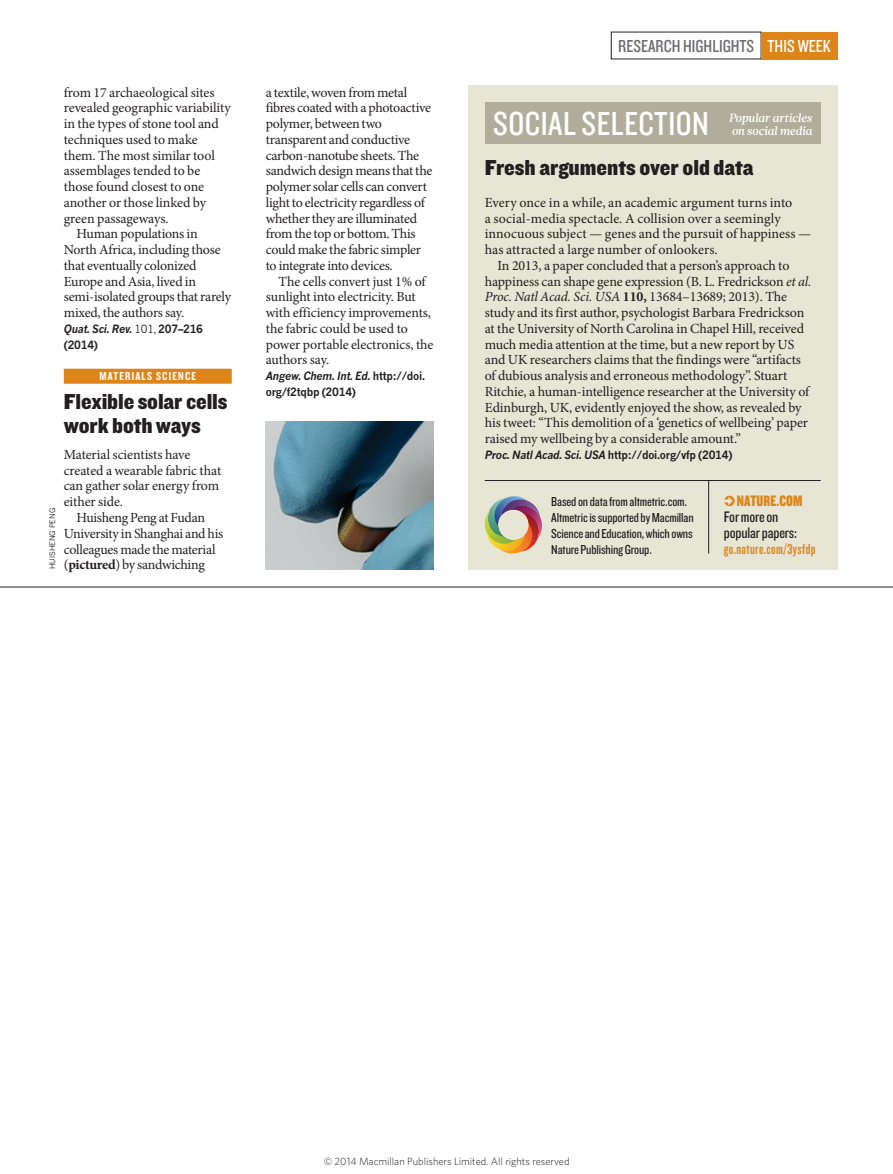
<style>
.page{position:relative;width:893px;height:1174px;background:#fff}
.page>*{position:absolute;margin:0;border:0;box-sizing:border-box;transform-origin:0 0}
.SECTION_HEADING_BOXE{font:34.5px "Knockout 29 Junior Ltweight";letter-spacing:.015em;color:#fff}
.t1{font:25.95px "Myriad Pro";letter-spacing:-.01em;color:#231f20}
.RES_HIGH_HEAD_15{font:22.5px/23.7px "Knockout 71 Full Middlewt";letter-spacing:-.005em;color:#231f20}
.t2{font:18px "Knockout 29 Junior Ltweight";color:#6c6d70}
.WEB_BOX_TEXT{font:15.75px/15.8px "Knockout 29 Junior Ltweight";letter-spacing:-.01em;color:#231f20}
.WEB_BOX_NATURE{font:15.75px "Knockout 69 Full Liteweight";letter-spacing:.01em;color:#dd8519}
.WEB_BOX_URL{font:15px "Knockout 48 Featherweight";letter-spacing:.03em;color:#dd8519}
.BODY_TEXT_R_L_INDENT{font:13.95px/15.8px "Minion Pro";letter-spacing:-.015em;color:#231f20}
.BODY_TEXT_R_L_1ST_PA{font:13.95px/15.8px "Minion Pro";color:#231f20}
.WEB_BOX_TEXT-2{font:13.5px/15.8px "Knockout 29 Junior Ltweight";letter-spacing:-.01em;color:#231f20}
.t3{font:italic 500 12px/13.5px "Glosa Math";letter-spacing:-.01em;color:#fff}
.BRIEFS_SUBJECT_STRAP{font:12px "Knockout 49 Liteweight";letter-spacing:.1em;color:#fff}
.BRIEFS_PAPER{font:700 11.25px/15.8px "News Gothic MTOT";letter-spacing:-.02em;color:#231f20;scale:.95 1}
.BRIEFS_PAPER-2{font:italic 700 11.25px/15.8px "News Gothic MTOT";letter-spacing:-.02em;color:#231f20;scale:.95 1}
.t4{font:300 10.5px "Whitney";color:#1d1d1b}
.PIC_CREDIT{font:7.5px "News Gothic MTOT";color:#231f20}
.s1{font-weight:400;font-style:normal}
.s2{font-style:normal}
.s3{font-weight:700}
.s4{font-style:italic}
.s5{color:#fff}
</style>
<div class="page">
<div style="left:468px;top:85px;width:370px;height:484px;background:#e7e5d4"></div>
<img style="left:485px;top:496px;width:57px;height:57px">
<div style="left:724px;top:496px;width:11px;height:10px;background:#dd8519;border-radius:50%"></div>
<svg style="left:724px;top:496px;width:9px;height:9px"></svg>
<hr style="left:485px;top:480px;width:336px;height:1px;background:#231f20">
<hr style="left:708px;top:480px;width:1px;height:73px;background:#231f20">
<div style="left:485px;top:102px;width:336px;height:42px;background:#b0ae9a"></div>
<div style="left:64px;top:369px;width:168px;height:15px;background:#dd8519"></div>
<img style="left:266px;top:421px;width:168px;height:148px">
<div style="left:761px;top:32px;width:77px;height:27px;background:#dd8519"></div>
<hr style="left:0;top:587px;width:893px;height:1px;background:#231f20">
<p class="PIC_CREDIT" style="left:48px;top:569px;width:63px;rotate:-90deg">HUISHENG PENG</p>
<p class="BODY_TEXT_R_L_INDENT" style="left:64px;top:84px;width:168px">from 17 archaeological sites revealed geographic variability in the types of stone tool and techniques used to make them. The most similar tool assemblages tended to be those found closest to one another or those linked by green passageways.</p>
<p class="BODY_TEXT_R_L_INDENT" style="left:64px;top:226px;width:169px;text-indent:13px">Human populations in<br>North Africa, including those that eventually colonized<br>Europe and Asia, lived in semi-isolated groups that rarely mixed, the authors say.</p>
<p class="BRIEFS_PAPER-2" style="left:64px;top:321px;width:148px">Quat. Sci. Rev. <span class="s1">101,</span> <span class="s2">207–216 (2014)</span></p>
<p class="BRIEFS_SUBJECT_STRAP" style="left:99px;top:368px;width:98px">MATERIALS SCIENCE</p>
<p class="RES_HIGH_HEAD_15" style="left:64px;top:389px;width:165px">Flexible solar cells work both ways</p>
<p class="BODY_TEXT_R_L_1ST_PA" style="left:64px;top:447px;width:159px">Material scientists have created a wearable fabric that can gather solar energy from either side.</p>
<p class="BODY_TEXT_R_L_INDENT" style="left:64px;top:510px;width:161px;text-align:center">Huisheng Peng at Fudan<br>University in Shanghai and his colleagues made the material</p>
<p class="BODY_TEXT_R_L_INDENT" style="left:64px;top:557px;width:143px">(<span class="s3">pictured</span>) by sandwiching</p>
<p class="BODY_TEXT_R_L_INDENT" style="left:266px;top:84px;width:168px">a textile, woven from metal fibres coated with a photoactive polymer, between two transparent and conductive carbon-nanotube sheets. The sandwich design means that the polymer solar cells can convert light to electricity regardless of whether they are illuminated from the top or bottom. This could make the fabric simpler to integrate into devices.</p>
<p class="BODY_TEXT_R_L_INDENT" style="left:266px;top:273px;width:169px;text-indent:13px">The cells convert just 1% of sunlight into electricity. But with efficiency improvements, the fabric could be used to power portable electronics, the authors say.</p>
<p class="BRIEFS_PAPER" style="left:266px;top:368px;width:169px"><span class="s4">Angew. Chem. Int. Ed.</span> http://doi. org/f2tqbp (2014)</p>
<p class="t2" style="left:618px;top:34px;width:214px">RESEARCH HIGHLIGHTS <span class="s5">THIS WEEK</span></p>
<p class="SECTION_HEADING_BOXE" style="left:493px;top:102px;width:217px">SOCIAL SELECTION</p>
<p class="t3" style="left:729px;top:111px;width:85px">Popular articles on social media</p>
<p class="RES_HIGH_HEAD_15" style="left:485px;top:155px;width:270px">Fresh arguments over old data</p>
<p class="BODY_TEXT_R_L_1ST_PA" style="left:485px;top:195px;width:328px">Every once in a while, an academic argument turns into<br>a social-media spectacle. A collision over a seemingly innocuous subject — genes and the pursuit of happiness — has attracted a large number of onlookers.</p>
<p class="BODY_TEXT_R_L_INDENT" style="left:485px;top:258px;width:328px;text-indent:13px">In 2013, a paper concluded that a person’s approach to happiness can shape gene expression (B. L. Fredrickson <span class="s4">et al.<br>Proc. Natl Acad. Sci. USA</span> <span class="s3">110,</span> 13684–13689; 2013). The study and its first author, psychologist Barbara Fredrickson at the University of North Carolina in Chapel Hill, received much media attention at the time, but a new report by US and UK researchers claims that the findings were “artifacts of dubious analysis and erroneous methodology”. Stuart Ritchie, a human-intelligence researcher at the University of Edinburgh, UK, evidently enjoyed the show, as revealed by his tweet: “This demolition of a ‘genetics of wellbeing’ paper raised my wellbeing by a considerable amount.”</p>
<p class="BRIEFS_PAPER" style="left:485px;top:447px;width:262px"><span class="s4">Proc. Natl Acad. Sci. USA</span> http://doi.org/vfp (2014)</p>
<p class="WEB_BOX_TEXT-2" style="left:551px;top:493px;width:144px">Based on data from altmetric.com.<br>Altmetric is supported by Macmillan<br>Science and Education, which owns<br>Nature Publishing Group.</p>
<p class="t1" style="left:548px;top:508px;width:99px">Altmetric</p>
<p class="WEB_BOX_NATURE" style="left:737px;top:491px;width:67px">NATURE.COM</p>
<p class="WEB_BOX_TEXT" style="left:724px;top:508px;width:75px">For more on popular papers:</p>
<p class="WEB_BOX_URL" style="left:724px;top:539px;width:93px">go.nature.com/3ysfdp</p>
<p class="t4" style="left:324px;top:1154px;width:247px">© 2014 Macmillan Publishers Limited. All rights reserved</p>
</div>
